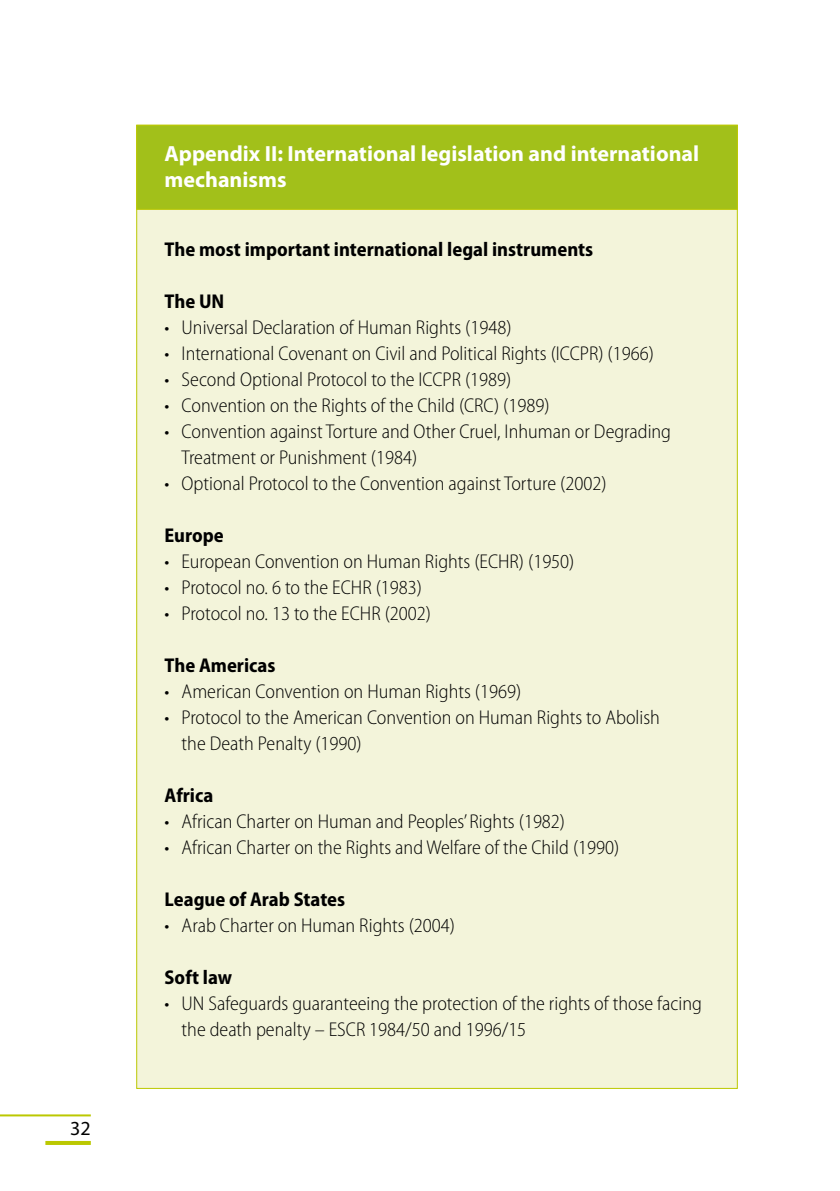
<style>
.page{position:relative;width:840px;height:1191px;background:#fff}
.page>*{position:absolute;margin:0;border:0;box-sizing:border-box;transform-origin:0 0}
.t1{font:700 22px/26px "Myriad Pro";color:#fff}
.t2{font:300 semi-condensed 20px/26px "Myriad Pro";color:#000}
.t3{font:700 semi-condensed 20px "Myriad Pro";color:#000}
.t4{font:20px "Myriad Pro";color:#000}
</style>
<div class="page">
<hr style="left:45px;top:1141px;width:46px;height:4px;background:#bbc801">
<hr style="left:0;top:1114px;width:91px;height:2px;background:#bbc801">
<div style="left:136px;top:125px;width:601px;height:964px;background:#f3f4da;border:1px solid #bbc801"></div>
<div style="left:136px;top:125px;width:601px;height:85px;background:#a2c01a;border:1px solid #bbc801"></div>
<p class="t4" style="left:70px;top:1117px;width:22px">32</p>
<p class="t1" style="left:164px;top:141px;width:536px">Appendix II: International legislation and international mechanisms</p>
<p class="t3" style="left:164px;top:238px;width:430px">The most important international legal instruments</p>
<p class="t3" style="left:164px;top:290px;width:61px">The UN</p>
<p class="t2" style="left:164px;top:314px;width:348px">• Universal Declaration of Human Rights (1948)</p>
<p class="t2" style="left:164px;top:340px;width:490px">• International Covenant on Civil and Political Rights (ICCPR) (1966)</p>
<p class="t2" style="left:164px;top:366px;width:348px">• Second Optional Protocol to the ICCPR (1989)</p>
<p class="t2" style="left:164px;top:392px;width:386px">• Convention on the Rights of the Child (CRC) (1989)</p>
<p class="t2" style="left:181px;top:418px;width:490px;text-indent:-17px">• Convention against Torture and Other Cruel, Inhuman or Degrading<br>Treatment or Punishment (1984)</p>
<p class="t2" style="left:164px;top:470px;width:443px">• Optional Protocol to the Convention against Torture (2002)</p>
<p class="t3" style="left:164px;top:524px;width:61px">Europe</p>
<p class="t2" style="left:164px;top:548px;width:411px">• European Convention on Human Rights (ECHR) (1950)</p>
<p class="t2" style="left:164px;top:574px;width:259px">• Protocol no. 6 to the ECHR (1983)</p>
<p class="t2" style="left:164px;top:600px;width:268px">• Protocol no. 13 to the ECHR (2002)</p>
<p class="t3" style="left:164px;top:654px;width:112px">The Americas</p>
<p class="t2" style="left:164px;top:678px;width:358px">• American Convention on Human Rights (1969)</p>
<p class="t2" style="left:181px;top:704px;width:479px;text-indent:-17px">• Protocol to the American Convention on Human Rights to Abolish the Death Penalty (1990)</p>
<p class="t3" style="left:164px;top:784px;width:50px">Africa</p>
<p class="t2" style="left:164px;top:808px;width:402px">• African Charter on Human and Peoples’ Rights (1982)</p>
<p class="t2" style="left:164px;top:834px;width:456px">• African Charter on the Rights and Welfare of the Child (1990)</p>
<p class="t3" style="left:164px;top:888px;width:182px">League of Arab States</p>
<p class="t2" style="left:164px;top:912px;width:292px">• Arab Charter on Human Rights (2004)</p>
<p class="t3" style="left:164px;top:966px;width:69px">Soft law</p>
<p class="t2" style="left:181px;top:990px;width:521px;text-indent:-17px">• UN Safeguards guaranteeing the protection of the rights of those facing the death penalty – ESCR 1984/50 and 1996/15</p>
</div>
